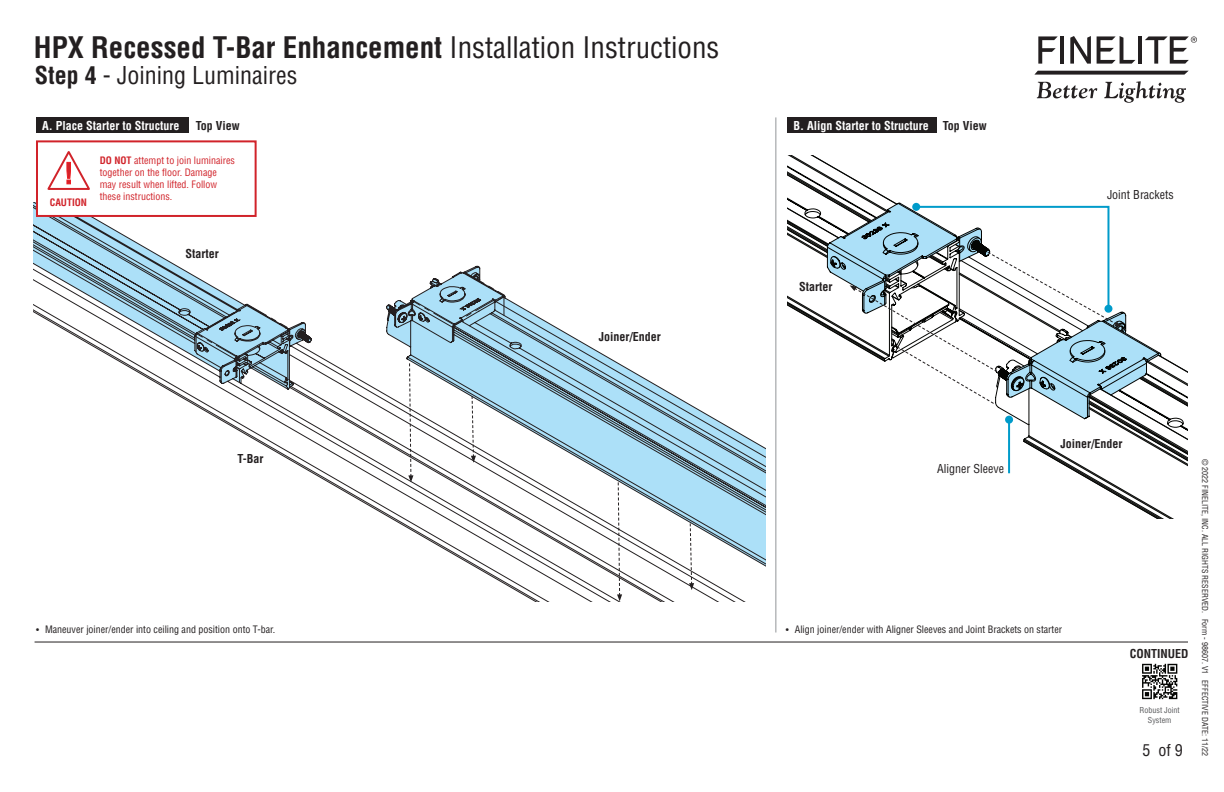
<style>
.page{position:relative;width:1224px;height:792px;background:#fff}
.page>*{position:absolute;margin:0;border:0;box-sizing:border-box;transform-origin:0 0}
.t1{font:700 condensed 29px "Helvetica";color:#231f20}
.t2{font:condensed 24px "Helvetica";color:#231f20}
.t3{font:condensed 16px "Helvetica";color:#231f20}
.t4{font:700 condensed 12px "Helvetica";color:#231f20}
.t5{font:700 condensed 12px "Helvetica";color:#fff}
.t6{font:condensed 12px "Helvetica";color:#231f20}
.t7{font:condensed 10px "Helvetica";color:#231f20}
.Bottom_-_Note{font:condensed 10px/12px "Helvetica";color:#d1232a}
.Bottom_-_Note-2{font:700 condensed 10px "Helvetica";color:#d1232a}
.t8{font:condensed 8px "Helvetica";color:#231f20}
.t9{font:condensed 8px/9.6px "Helvetica";color:#57585a;text-align:center}
.s1{font-weight:400}
.s2{font-weight:700}
.s3{font-size:9px}
</style>
<div class="page">
<svg style="left:1034px;top:71px;width:155px;height:4px"></svg>
<svg style="left:1038px;top:36px;width:20px;height:28px"></svg>
<hr style="left:1060px;top:36px;width:4px;height:28px;background:#231f20">
<svg style="left:1070px;top:36px;width:21px;height:28px"></svg>
<svg style="left:1097px;top:36px;width:38px;height:28px"></svg>
<hr style="left:1138px;top:36px;width:4px;height:28px;background:#231f20">
<svg style="left:1145px;top:36px;width:52px;height:28px"></svg>
<svg style="left:1037px;top:82px;width:60px;height:16px"></svg>
<svg style="left:1104px;top:81px;width:82px;height:22px"></svg>
<svg style="left:34px;top:202px;width:732px;height:399px"></svg>
<svg style="left:195px;top:303px;width:93px;height:55px;background:#95b7c7"></svg>
<svg style="left:396px;top:271px;width:109px;height:55px"></svg>
<svg style="left:787px;top:156px;width:401px;height:362px"></svg>
<hr style="left:35px;top:642px;width:1153px;height:1px;background:#231f20">
<svg style="left:471px;top:395px;width:5px;height:68px"></svg>
<svg style="left:689px;top:522px;width:5px;height:68px"></svg>
<svg style="left:408px;top:362px;width:5px;height:120px"></svg>
<svg style="left:617px;top:481px;width:5px;height:120px"></svg>
<hr style="left:775px;top:117px;width:1px;height:516px;background:#939598">
<div style="left:36px;top:117px;width:153px;height:16px;background:#231f20"></div>
<div style="left:787px;top:117px;width:150px;height:16px;background:#231f20"></div>
<hr style="left:1008px;top:420px;width:2px;height:53px;background:#009bca">
<div style="left:1005px;top:416px;width:8px;height:8px;background:#009bca;border-radius:50%"></div>
<div style="left:36px;top:140px;width:221px;height:77px;background:#fff;border:2px solid #d1232a"></div>
<svg style="left:47px;top:151px;width:43px;height:39px"></svg>
<svg style="left:827px;top:203px;width:334px;height:216px"></svg>
<svg style="left:1142px;top:663px;width:36px;height:37px"></svg>
<svg style="left:1142px;top:664px;width:35px;height:35px"></svg>
<h1 class="t1" style="left:34px;top:29px;width:687px">HPX Recessed T-Bar Enhancement <span class="s1">Installation Instructions</span></h1>
<p class="t2" style="left:35px;top:60px;width:264px"><span class="s2">Step 4</span> - Joining Luminaires</p>
<p class="t5" style="left:42px;top:118px;width:139px">A. Place Starter to Structure</p>
<p class="t5" style="left:793px;top:118px;width:137px">B. Align Starter to Structure</p>
<p class="t4" style="left:196px;top:118px;width:46px">Top View</p>
<p class="t4" style="left:943px;top:118px;width:46px">Top View</p>
<p class="Bottom_-_Note-2" style="left:50px;top:197px;width:39px">CAUTION</p>
<p class="Bottom_-_Note" style="left:100px;top:155px;width:137px"><span class="s2">DO NOT</span> attempt to join luminaires together on the floor. Damage may result when lifted. Follow these instructions.</p>
<p class="t4" style="left:185px;top:246px;width:35px">Starter</p>
<p class="t4" style="left:599px;top:330px;width:63px">Joiner/Ender</p>
<p class="t4" style="left:799px;top:279px;width:35px">Starter</p>
<p class="t6" style="left:1107px;top:187px;width:68px">Joint Brackets</p>
<p class="t4" style="left:237px;top:451px;width:28px">T-Bar</p>
<p class="t7" style="left:36px;top:623px;width:241px"><span class="s3">•</span> Maneuver joiner/ender into ceiling and position onto T-bar.</p>
<p class="t6" style="left:937px;top:461px;width:68px">Aligner Sleeve</p>
<p class="t4" style="left:1061px;top:436px;width:63px">Joiner/Ender</p>
<p class="t7" style="left:786px;top:623px;width:278px"><span class="s3">•</span> Align joiner/ender with Aligner Sleeves and Joint Brackets on starter</p>
<p class="t4" style="left:1130px;top:647px;width:60px">CONTINUED</p>
<p class="t9" style="left:1140px;top:706px;width:42px">Robust Joint<br>System</p>
<h3 class="t3" style="left:1142px;top:740px;width:42px">5 of 9</h3>
<p class="t8" style="left:1210px;top:459px;width:299px;rotate:90deg">© 2022 FINELITE, INC. ALL RIGHTS RESERVED. Form - 98607. V1 EFFECTIVE DATE: 11/22</p>
</div>
